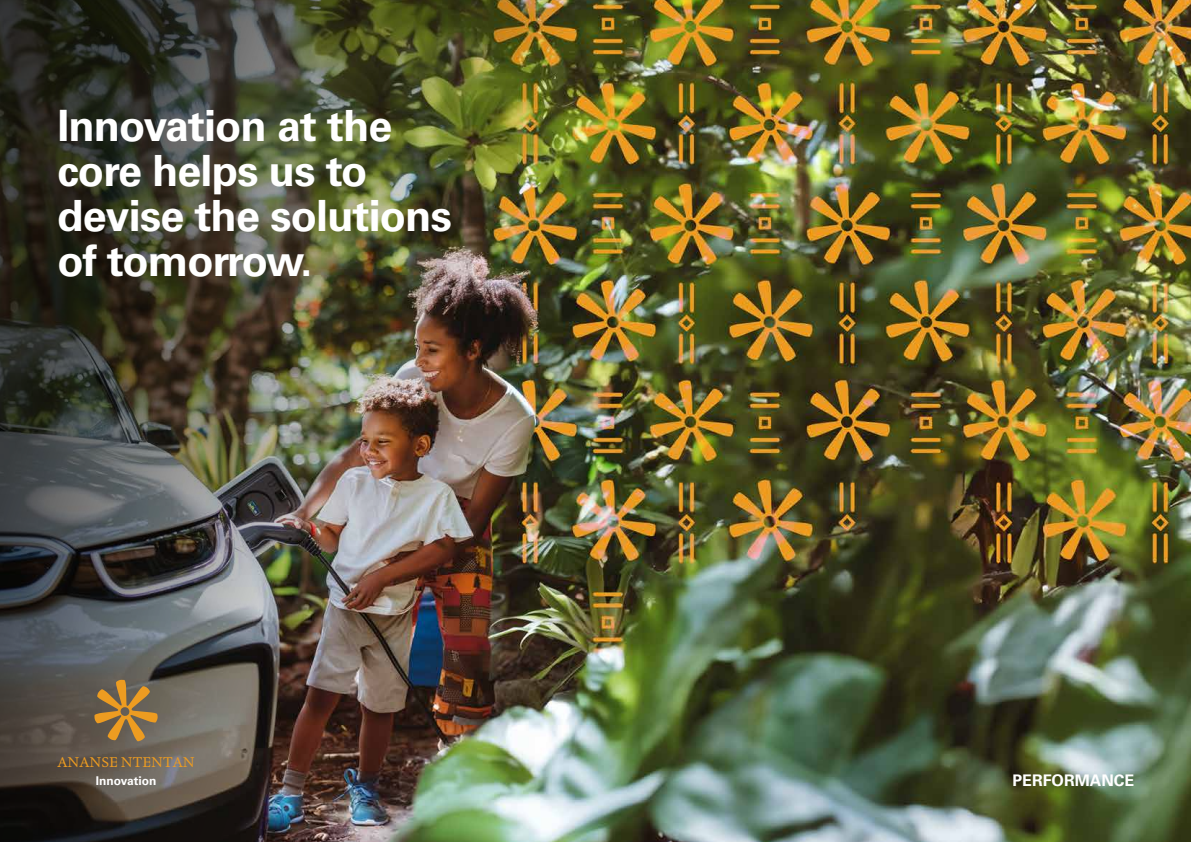
<style>
.page{position:relative;width:1191px;height:842px;background:#fff}
.page>*{position:absolute;margin:0;border:0;box-sizing:border-box;transform-origin:0 0}
.t1{font:700 43px/45px "Univers LT Std";letter-spacing:-.02em;color:#fff}
.t2{font:700 16px "Univers LT Std";color:#fff}
.t3{font:14px "Hedvig Letters Serif 24 pt";color:#ed9c21}
.t4{font:700 12px "Univers LT Std";color:#fff}
</style>
<div class="page">
<img style="left:595px;top:0;width:596px;height:842px">
<img style="left:0;top:0;width:595px;height:842px">
<svg style="left:94px;top:680px;width:64px;height:61px"></svg>
<p class="t1" style="left:57px;top:104px;width:396px">Innovation at the core helps us to devise the solutions of tomorrow.</p>
<p class="t3" style="left:57px;top:753px;width:139px">ANANSE NTENTAN</p>
<p class="t4" style="left:96px;top:774px;width:62px">Innovation</p>
<p class="t2" style="left:1012px;top:771px;width:123px">PERFORMANCE</p>
</div>
